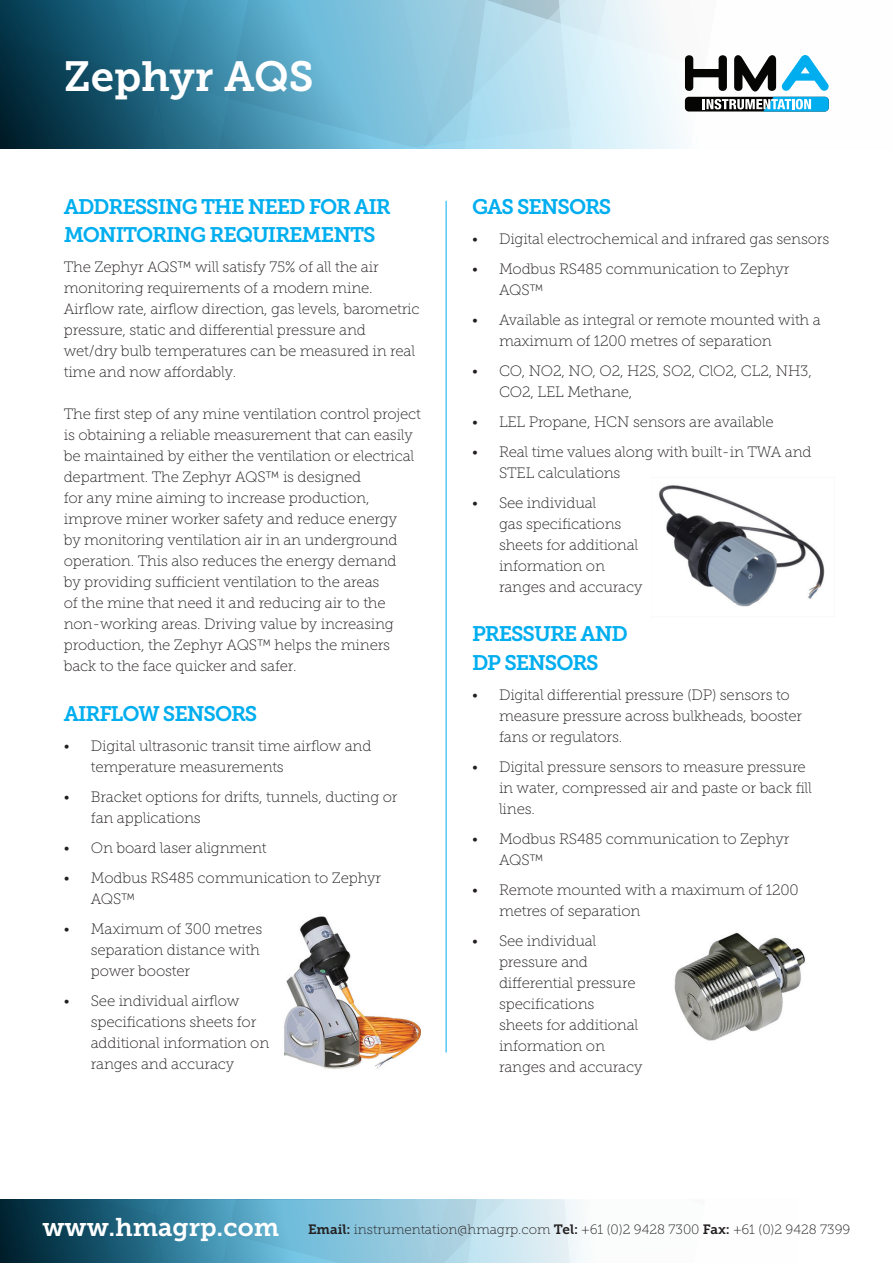
<style>
.page{position:relative;width:893px;height:1263px;background:#fff}
.page>*{position:absolute;margin:0;border:0;box-sizing:border-box;transform-origin:0 0}
.t1{font:42px "Museo Slab 700";color:#fff}
.t2{font:21px/28.5px "Museo Slab 700";letter-spacing:-.05em;color:#00aeef}
.t3{font:15px/21px "Museo Slab 100";letter-spacing:-.01em;color:#231f20}
.t4{font:13.5px "Museo Slab 100";color:#231f20}
.s1{font-family:"Museo Slab 700";font-size:25.5px;color:#fff}
.s2{font-family:"Museo Slab 700"}
</style>
<div class="page">
<svg style="left:0;top:0;width:829px;height:149px"></svg>
<hr style="left:446px;top:201px;width:1px;height:851px;background:#00aeef">
<svg style="left:380px;top:1199px;width:203px;height:64px"></svg>
<svg style="left:0;top:1199px;width:380px;height:64px"></svg>
<img style="left:284px;top:916px;width:137px;height:154px">
<img style="left:658px;top:485px;width:167px;height:122px">
<img style="left:674px;top:932px;width:131px;height:109px">
<h1 class="t1" style="left:64px;top:53px;width:252px">Zephyr AQS</h1>
<h2 class="t2" style="left:64px;top:192px;width:329px">ADDRESSING THE NEED FOR AIR<br>MONITORING REQUIREMENTS</h2>
<p class="t3" style="left:64px;top:257px;width:357px">The Zephyr AQS™ will satisfy 75% of all the air monitoring requirements of a modern mine.<br>Airflow rate, airflow direction, gas levels, barometric pressure, static and differential pressure and wet/dry bulb temperatures can be measured in real time and now affordably.</p>
<p class="t3" style="left:64px;top:404px;width:359px">The first step of any mine ventilation control project is obtaining a reliable measurement that can easily be maintained by either the ventilation or electrical department. The Zephyr AQS™ is designed<br>for any mine aiming to increase production, improve miner worker safety and reduce energy<br>by monitoring ventilation air in an underground operation. This also reduces the energy demand<br>by providing sufficient ventilation to the areas<br>of the mine that need it and reducing air to the non-working areas. Driving value by increasing production, the Zephyr AQS™ helps the miners back to the face quicker and safer.</p>
<h2 class="t2" style="left:64px;top:699px;width:195px">AIRFLOW SENSORS</h2>
<p class="t3" style="left:91px;top:735px;width:282px;text-indent:-27px">• Digital ultrasonic transit time airflow and temperature measurements</p>
<p class="t3" style="left:91px;top:786px;width:308px;text-indent:-27px">• Bracket options for drifts, tunnels, ducting or fan applications</p>
<p class="t3" style="left:64px;top:837px;width:204px">• On board laser alignment</p>
<p class="t3" style="left:91px;top:867px;width:292px;text-indent:-27px">• Modbus RS485 communication to Zephyr<br>AQS™</p>
<p class="t3" style="left:91px;top:918px;width:173px;text-indent:-27px">• Maximum of 300 metres separation distance with power booster</p>
<p class="t3" style="left:91px;top:990px;width:180px;text-indent:-27px">• See individual airflow specifications sheets for additional information on ranges and accuracy</p>
<h2 class="t2" style="left:472px;top:192px;width:141px">GAS SENSORS</h2>
<p class="t3" style="left:472px;top:228px;width:359px">• Digital electrochemical and infrared gas sensors</p>
<p class="t3" style="left:499px;top:258px;width:292px;text-indent:-27px">• Modbus RS485 communication to Zephyr<br>AQS™</p>
<p class="t3" style="left:499px;top:309px;width:323px;text-indent:-27px">• Available as integral or remote mounted with a maximum of 1200 metres of separation</p>
<p class="t3" style="left:499px;top:360px;width:314px;text-indent:-27px">• CO, NO2, NO, O2, H2S, SO2, ClO2, CL2, NH3,<br>CO2, LEL Methane,</p>
<p class="t3" style="left:472px;top:411px;width:303px">• LEL Propane, HCN sensors are available</p>
<p class="t3" style="left:499px;top:441px;width:314px;text-indent:-27px">• Real time values along with built-in TWA and<br>STEL calculations</p>
<p class="t3" style="left:499px;top:492px;width:145px;text-indent:-27px">• See individual<br>gas specifications sheets for additional information on ranges and accuracy</p>
<h2 class="t2" style="left:472px;top:620px;width:157px">PRESSURE AND<br>DP SENSORS</h2>
<p class="t3" style="left:499px;top:684px;width:305px;text-indent:-27px">• Digital differential pressure (DP) sensors to measure pressure across bulkheads, booster fans or regulators.</p>
<p class="t3" style="left:499px;top:756px;width:314px;text-indent:-27px">• Digital pressure sensors to measure pressure in water, compressed air and paste or back fill lines.</p>
<p class="t3" style="left:499px;top:828px;width:292px;text-indent:-27px">• Modbus RS485 communication to Zephyr<br>AQS™</p>
<p class="t3" style="left:499px;top:879px;width:301px;text-indent:-27px">• Remote mounted with a maximum of 1200 metres of separation</p>
<p class="t3" style="left:499px;top:930px;width:145px;text-indent:-27px">• See individual pressure and differential pressure specifications<br>sheets for additional information on ranges and accuracy</p>
<p class="t4" style="left:43px;top:1222px;width:809px"><span class="s1">www.hmagrp.com</span> <span class="s2">Email:</span> instrumentation@hmagrp.com <span class="s2">Tel:</span> +61 (0)2 9428 7300 <span class="s2">Fax:</span> +61 (0)2 9428 7399</p>
</div>
